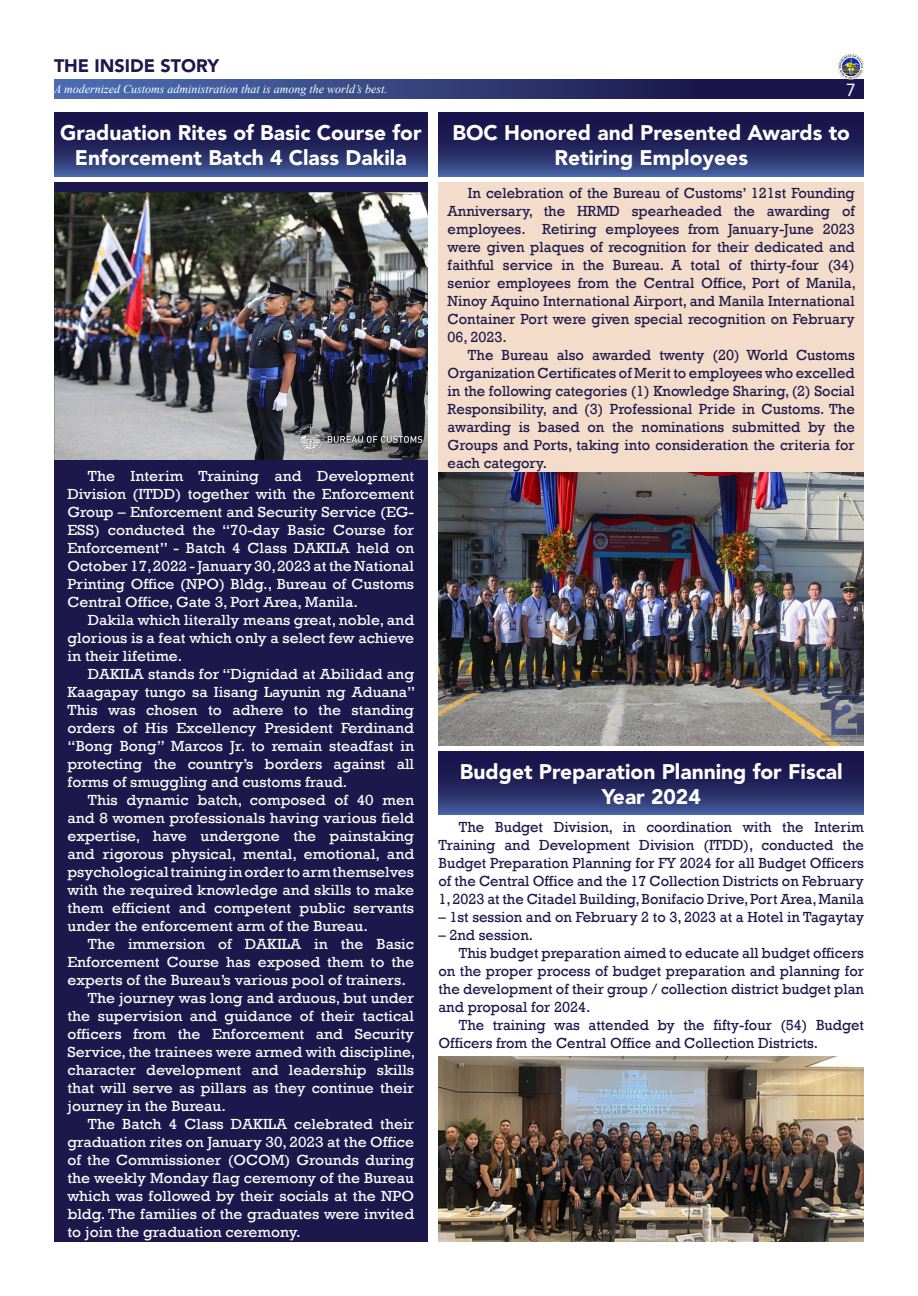
<style>
.page{position:relative;width:918px;height:1296px;background:#fff}
.page>*{position:absolute;margin:0;border:0;box-sizing:border-box;transform-origin:0 0}
.t1{font:900 21px/25.2px "Avenir LT Std";color:#fff;text-align:center}
.t2{font:900 18px "Avenir LT Std";color:#1d184c}
.t3{font:18px "Averta Demo";color:#fff}
.t4{font:15px/18px "Rockwell";color:#fff;text-align:justify;scale:1.05 1}
.t5{font:15px/18px "Rockwell";color:#1d184b;text-align:justify}
.t6{font:italic 12px "Times New Roman";color:#fff}
</style>
<div class="page">
<svg style="left:54px;top:113px;width:374px;height:63px;background:#262b64"></svg>
<div style="left:54px;top:182px;width:374px;height:1060px;background:#1d184c"></div>
<div style="left:438px;top:182px;width:426px;height:563px;background:#f3dcc9"></div>
<svg style="left:438px;top:113px;width:426px;height:63px;background:#262b64"></svg>
<svg style="left:438px;top:752px;width:426px;height:63px;background:#262c64"></svg>
<img style="left:54px;top:192px;width:374px;height:267px">
<img style="left:438px;top:1057px;width:426px;height:185px">
<img style="left:438px;top:472px;width:426px;height:273px">
<div style="left:54px;top:80px;width:810px;height:18px;background:linear-gradient(to right,#4e70b4,#130a3c)"></div>
<img style="left:839px;top:54px;width:25px;height:26px">
<p class="t2" style="left:54px;top:55px;width:167px">THE INSIDE STORY</p>
<p class="t6" style="left:54px;top:81px;width:335px">A modernized Customs administration that is among the world’s best.</p>
<p class="t3" style="left:847px;top:78px;width:10px">7</p>
<p class="t1" style="left:60px;top:120px;width:363px">Graduation Rites of Basic Course for<br>Enforcement Batch 4 Class Dakila</p>
<p class="t1" style="left:452px;top:120px;width:399px">BOC Honored and Presented Awards to<br>Retiring Employees</p>
<p class="t5" style="left:448px;top:184px;width:410px;text-indent:20px">In celebration of the Bureau of Customs’ 121st Founding Anniversary, the HRMD spearheaded the awarding of employees. Retiring employees from January-June 2023 were given plaques of recognition for their dedicated and faithful service in the Bureau. A total of thirty-four (34) senior employees from the Central Office, Port of Manila, Ninoy Aquino International Airport, and Manila International Container Port were given special recognition on February 06, 2023.</p>
<p class="t5" style="left:448px;top:346px;width:409px;text-indent:20px">The Bureau also awarded twenty (20) World Customs Organization Certificates of Merit to employees who excelled in the following categories (1) Knowledge Sharing, (2) Social Responsibility, and (3) Professional Pride in Customs. The awarding is based on the nominations submitted by the Groups and Ports, taking into consideration the criteria for each category.</p>
<p class="t4" style="left:68px;top:467px;width:332px;text-indent:20px">The Interim Training and Development Division (ITDD) together with the Enforcement Group – Enforcement and Security Service (EG-ESS) conducted the “70-day Basic Course for Enforcement” - Batch 4 Class DAKILA held on October 17, 2022 - January 30, 2023 at the National Printing Office (NPO) Bldg., Bureau of Customs Central Office, Gate 3, Port Area, Manila.</p>
<p class="t4" style="left:68px;top:611px;width:332px;text-indent:20px">Dakila which literally means great, noble, and glorious is a feat which only a select few achieve in their lifetime.</p>
<p class="t4" style="left:68px;top:665px;width:333px;text-indent:20px">DAKILA stands for “Dignidad at Abilidad ang Kaagapay tungo sa Iisang Layunin ng Aduana” This was chosen to adhere to the standing orders of His Excellency President Ferdinand “Bong Bong” Marcos Jr. to remain steadfast in protecting the country’s borders against all forms of smuggling and customs fraud.</p>
<p class="t4" style="left:68px;top:791px;width:332px;text-indent:20px">This dynamic batch, composed of 40 men and 8 women professionals having various field expertise, have undergone the painstaking and rigorous physical, mental, emotional, and psychological training in order to arm themselves with the required knowledge and skills to make them efficient and competent public servants under the enforcement arm of the Bureau.</p>
<p class="t4" style="left:68px;top:935px;width:332px;text-indent:20px">The immersion of DAKILA in the Basic Enforcement Course has exposed them to the experts of the Bureau’s various pool of trainers.</p>
<p class="t4" style="left:68px;top:989px;width:333px;text-indent:20px">The journey was long and arduous, but under the supervision and guidance of their tactical officers from the Enforcement and Security Service, the trainees were armed with discipline, character development and leadership skills that will serve as pillars as they continue their journey in the Bureau.</p>
<p class="t4" style="left:68px;top:1115px;width:332px;text-indent:20px">The Batch 4 Class DAKILA celebrated their graduation rites on January 30, 2023 at the Office of the Commissioner (OCOM) Grounds during the weekly Monday flag ceremony of the Bureau which was followed by their socials at the NPO bldg. The families of the graduates were invited to join the graduation ceremony.</p>
<p class="t1" style="left:460px;top:759px;width:384px">Budget Preparation Planning for Fiscal<br>Year 2024</p>
<p class="t5" style="left:438px;top:818px;width:427px;text-indent:20px">The Budget Division, in coordination with the Interim Training and Development Division (ITDD), conducted the Budget Preparation Planning for FY 2024 for all Budget Officers of the Central Office and the 17 Collection Districts on February 1, 2023 at the Citadel Building, Bonifacio Drive, Port Area, Manila</p>
<p class="t5" style="left:438px;top:908px;width:427px">– 1st session and on February 2 to 3, 2023 at a Hotel in Tagaytay</p>
<p class="t5" style="left:438px;top:926px;width:96px">– 2nd session.</p>
<p class="t5" style="left:438px;top:944px;width:427px;text-indent:20px">This budget preparation aimed to educate all budget officers on the proper process of budget preparation and planning for the development of their group / collection district budget plan and proposal for 2024.</p>
<p class="t5" style="left:438px;top:1016px;width:427px;text-indent:20px">The training was attended by the fifty-four (54) Budget<br>Officers from the Central Office and Collection Districts.</p>
</div>
